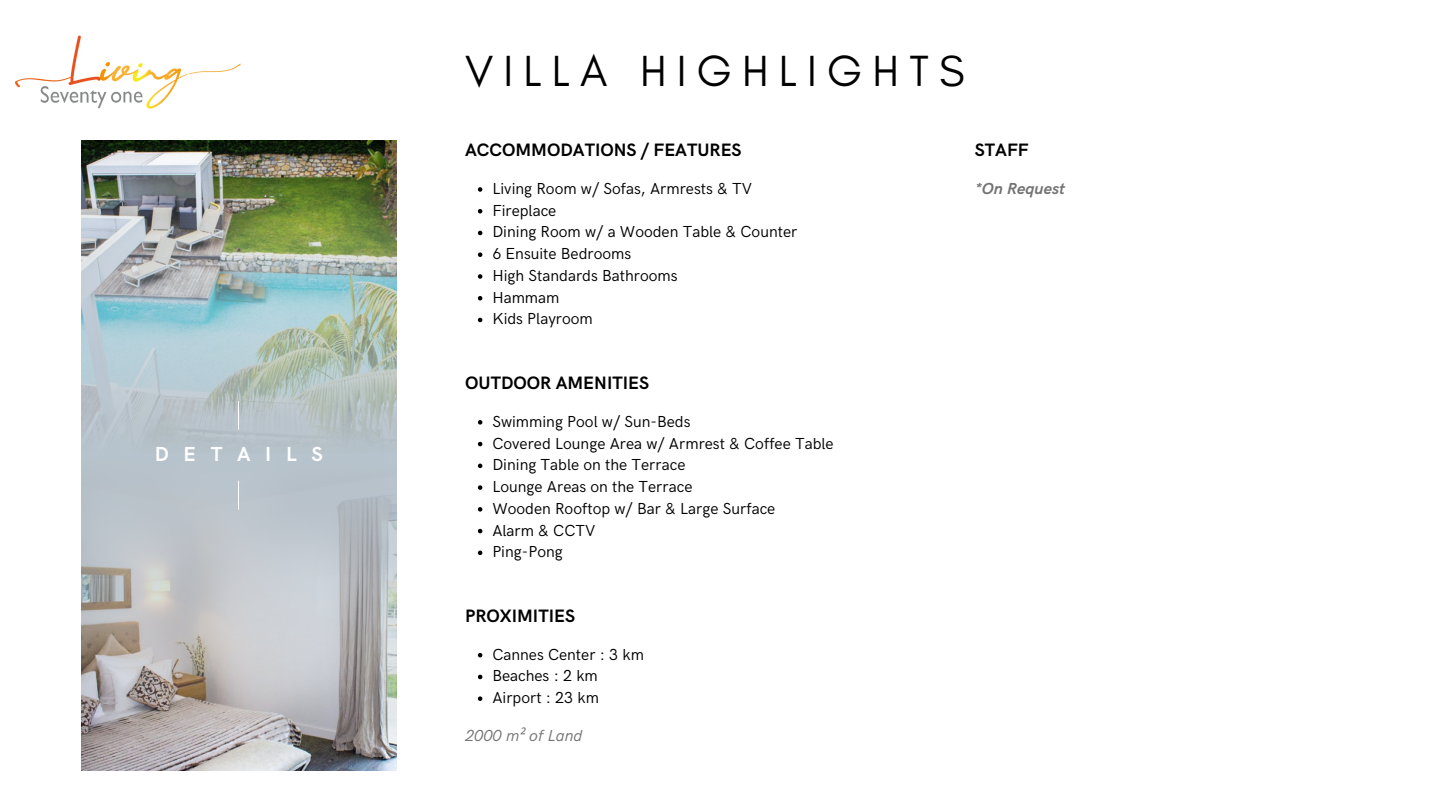
<style>
.page{position:relative;width:1440px;height:810px;background:#fff}
.page>*{position:absolute;margin:0;border:0;box-sizing:border-box;transform-origin:0 0}
.t1{font:44.4px "Glacial Indifference";letter-spacing:.23em;color:#000}
.t2{font:700 20.4px "HK Grotesk";letter-spacing:.72em;color:#fff}
.t3{font:700 18px "HK Grotesk";color:#000}
.t4{font:16px "HK Grotesk";color:#000}
.t5{font:italic 16px "HK Grotesk";color:#737373}
.t6{font:italic 700 16px "HK Grotesk";color:#737373}
.s1{font-family:"Noto Sans"}
</style>
<div class="page">
<img style="left:81px;top:140px;width:316px;height:314px">
<svg style="left:81px;top:454px;width:316px;height:316px;background:#b6b7ba"></svg>
<svg style="left:238px;top:401px;width:1px;height:29px"></svg>
<svg style="left:238px;top:481px;width:1px;height:29px"></svg>
<img style="left:15px;top:35px;width:225px;height:74px">
<svg style="left:478px;top:187px;width:4px;height:5px"></svg>
<svg style="left:478px;top:209px;width:4px;height:4px"></svg>
<svg style="left:478px;top:231px;width:4px;height:4px"></svg>
<svg style="left:478px;top:252px;width:4px;height:5px"></svg>
<svg style="left:478px;top:274px;width:4px;height:5px"></svg>
<svg style="left:478px;top:296px;width:4px;height:4px"></svg>
<svg style="left:478px;top:318px;width:4px;height:4px"></svg>
<svg style="left:478px;top:653px;width:4px;height:4px"></svg>
<svg style="left:478px;top:675px;width:4px;height:4px"></svg>
<svg style="left:478px;top:696px;width:4px;height:5px"></svg>
<svg style="left:478px;top:420px;width:4px;height:5px"></svg>
<svg style="left:478px;top:442px;width:4px;height:4px"></svg>
<svg style="left:478px;top:464px;width:4px;height:4px"></svg>
<svg style="left:478px;top:485px;width:4px;height:5px"></svg>
<svg style="left:478px;top:507px;width:4px;height:5px"></svg>
<svg style="left:478px;top:529px;width:4px;height:4px"></svg>
<svg style="left:478px;top:551px;width:4px;height:4px"></svg>
<p class="t2" style="left:155px;top:442px;width:169px">DETAILS</p>
<p class="t1" style="left:465px;top:44px;width:501px">VILLA HIGHLIGHTS</p>
<p class="t3" style="left:465px;top:140px;width:278px">ACCOMMODATIONS / FEATURES</p>
<p class="t4" style="left:492px;top:180px;width:261px">Living Room w/ Sofas, Armrests &amp; TV</p>
<h3 class="t4" style="left:492px;top:201px;width:66px">Fireplace</h3>
<p class="t4" style="left:492px;top:223px;width:307px">Dining Room w/ a Wooden Table &amp; Counter</p>
<p class="t4" style="left:492px;top:245px;width:140px">6 Ensuite Bedrooms</p>
<p class="t4" style="left:492px;top:267px;width:187px">High Standards Bathrooms</p>
<p class="t4" style="left:492px;top:288px;width:69px">Hammam</p>
<p class="t4" style="left:492px;top:310px;width:102px">Kids Playroom</p>
<p class="t3" style="left:465px;top:373px;width:185px">OUTDOOR AMENITIES</p>
<p class="t4" style="left:492px;top:412px;width:200px">Swimming Pool w/ Sun-Beds</p>
<p class="t4" style="left:492px;top:434px;width:343px">Covered Lounge Area w/ Armrest &amp; Coffee Table</p>
<h3 class="t4" style="left:492px;top:456px;width:195px">Dining Table on the Terrace</h3>
<p class="t4" style="left:492px;top:478px;width:202px">Lounge Areas on the Terrace</p>
<p class="t4" style="left:492px;top:499px;width:285px">Wooden Rooftop w/ Bar &amp; Large Surface</p>
<p class="t4" style="left:492px;top:521px;width:105px">Alarm &amp; CCTV</p>
<p class="t4" style="left:492px;top:543px;width:72px">Ping-Pong</p>
<p class="t3" style="left:465px;top:605px;width:111px">PROXIMITIES</p>
<p class="t4" style="left:492px;top:645px;width:153px">Cannes Center : 3 km</p>
<p class="t4" style="left:492px;top:667px;width:107px">Beaches : 2 km</p>
<p class="t4" style="left:492px;top:689px;width:108px">Airport : 23 km</p>
<h3 class="t5" style="left:465px;top:726px;width:119px">2000 m<span class="s1">²</span> of Land</h3>
<p class="t3" style="left:975px;top:140px;width:55px">STAFF</p>
<p class="t6" style="left:975px;top:180px;width:92px">*On Request</p>
</div>
